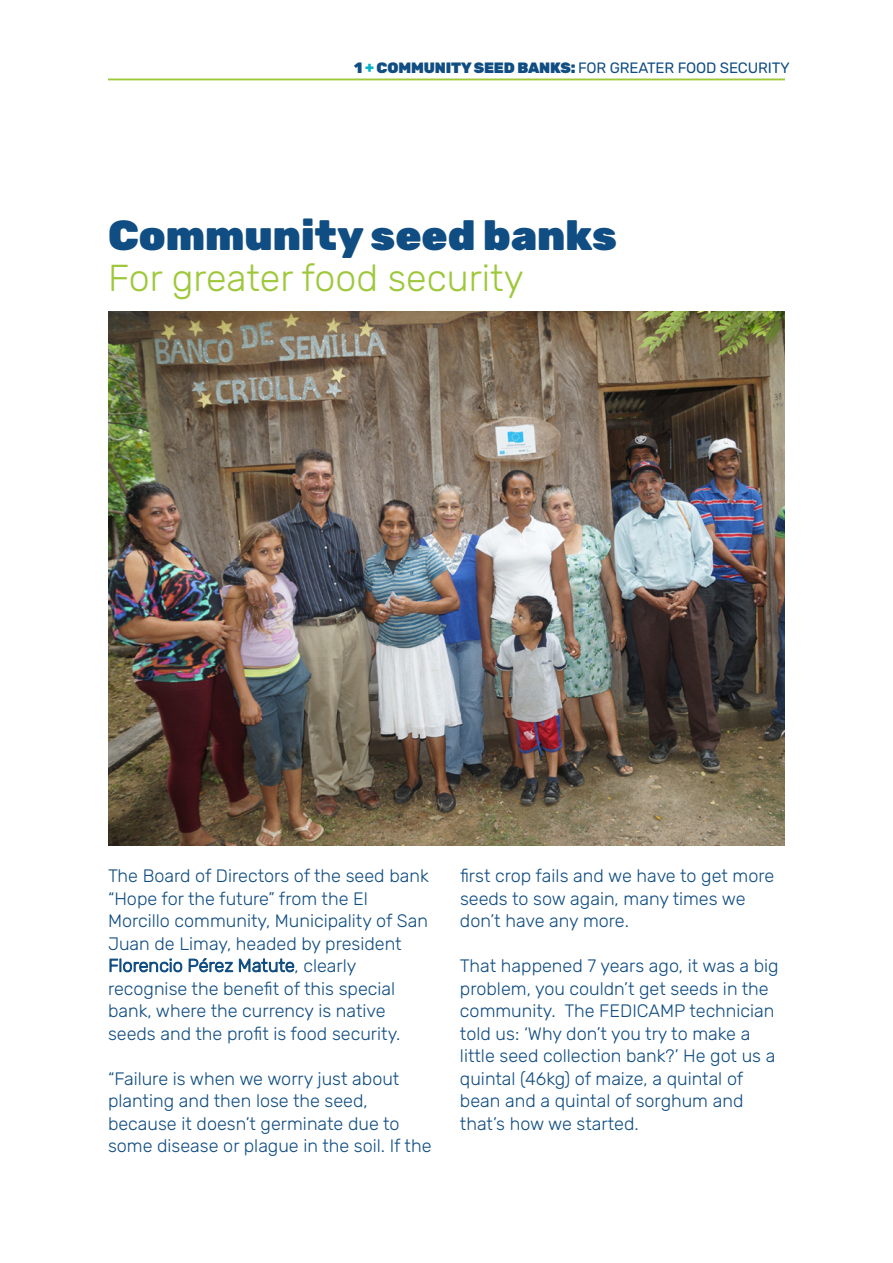
<style>
.page{position:relative;width:893px;height:1263px;background:#fff}
.page>*{position:absolute;margin:0;border:0;box-sizing:border-box;transform-origin:0 0}
.t1{font:900 42px "Rubik";color:#104d82}
.t2{font:300 37.5px "Rubik";color:#9ec83a}
.t3{font:300 18px/22.5px "Rubik";color:#104d82}
.t4{font:15px "Rubik";letter-spacing:-.01em;color:#104d82}
.s1{font-weight:900}
.s2{font-weight:900;color:#00b3cd}
</style>
<div class="page">
<hr style="left:108px;top:79px;width:677px;height:1px;background:#9ec83a">
<img style="left:108px;top:311px;width:677px;height:534px">
<p class="t4" style="left:354px;top:59px;width:437px"><span class="s1">1</span> <span class="s2">+</span> <span class="s1">COMMUNITYSEED BANKS:</span> FOR GREATER FOOD SECURITY</p>
<h1 class="t1" style="left:108px;top:211px;width:510px">Community seed banks</h1>
<h2 class="t2" style="left:108px;top:257px;width:417px">For greater food security</h2>
<p class="t3" style="left:108px;top:865px;width:322px">The Board of Directors of the seed bank “Hope for the future” from the El Morcillo community, Municipality of San Juan de Limay, headed by president Florencio Pérez Matute, clearly recognise the benefit of this special bank, where the currency is native seeds and the profit is food security.</p>
<p class="t3" style="left:108px;top:1067px;width:325px">“Failure is when we worry just about planting and then lose the seed, because it doesn’t germinate due to some disease or plague in the soil. If the</p>
<p class="t3" style="left:460px;top:865px;width:316px">first crop fails and we have to get more seeds to sow again, many times we don’t have any more.</p>
<p class="t3" style="left:460px;top:955px;width:320px">That happened 7 years ago, it was a big problem, you couldn’t get seeds in the community. The FEDICAMP technician told us: ‘Why don’t you try to make a little seed collection bank?’ He got us a quintal (46kg) of maize, a quintal of bean and a quintal of sorghum and that’s how we started.</p>
</div>
